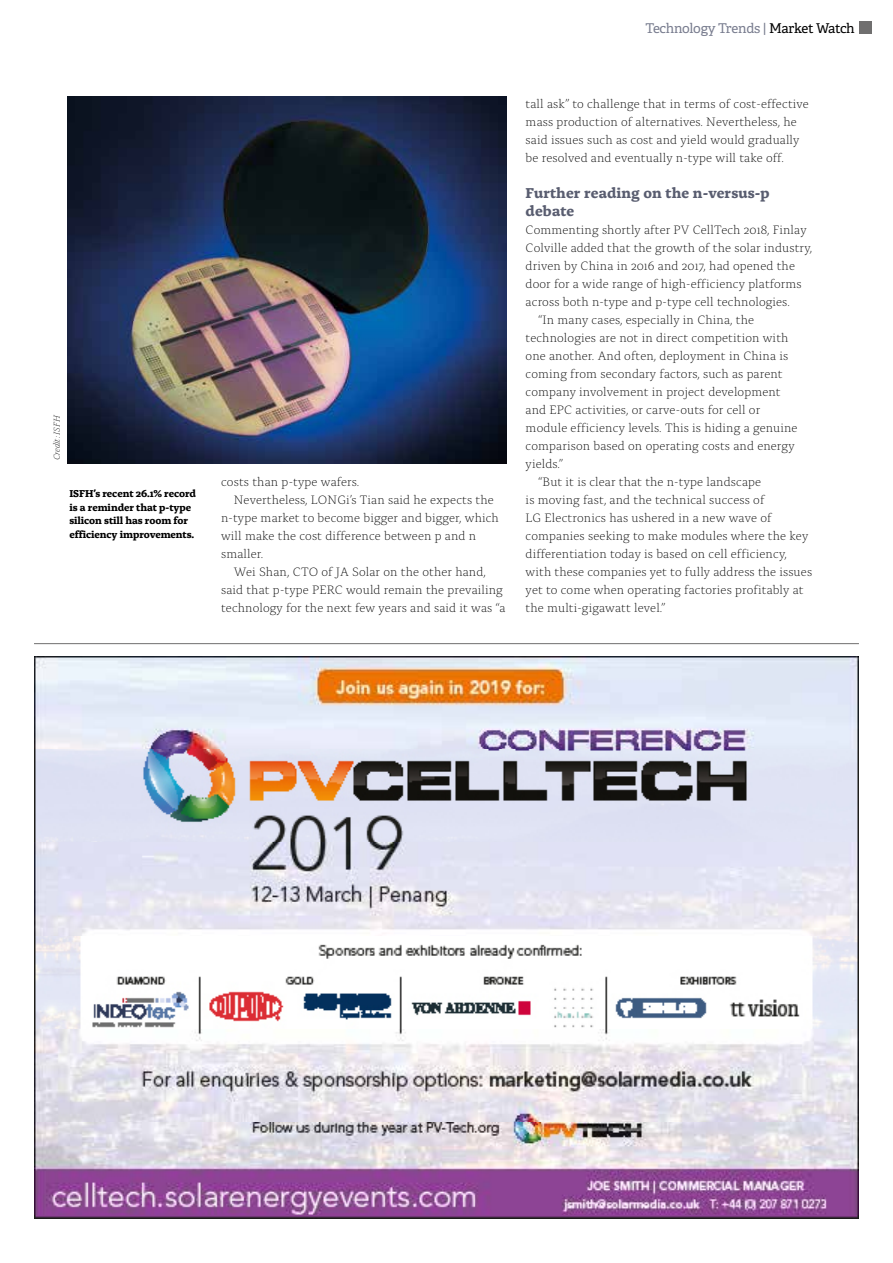
<style>
.page{position:relative;width:893px;height:1263px;background:#fff}
.page>*{position:absolute;margin:0;border:0;box-sizing:border-box;transform-origin:0 0}
.t1{font:700 15px/18px "Alda OTCEV";letter-spacing:.005em;color:#595d70}
.t2{font:13.5px "Adelle PE";letter-spacing:-.025em;color:#797d8f}
.t3{font:300 12.75px/18px "Alda OTCEV";letter-spacing:.005em;color:#000}
.t4{font:700 10.5px/13.5px "Alda OTCEV";letter-spacing:-.01em;color:#000}
.t5{font:italic 300 9px "Alda OTCEV";color:#000}
.s1{color:#000}
</style>
<div class="page">
<div style="left:859px;top:21px;width:13px;height:13px;background:#706f6f"></div>
<img style="left:68px;top:97px;width:438px;height:366px">
<hr style="left:34px;top:643px;width:825px;height:1px;background:#706f6f">
<img style="left:34px;top:657px;width:825px;height:561px">
<p class="t2" style="left:645px;top:18px;width:211px">Technology Trends | <span class="s1">Market Watch</span></p>
<p class="t5" style="left:50px;top:460px;width:47px;rotate:-90deg">Credit: ISFH</p>
<p class="t4" style="left:69px;top:486px;width:128px">ISFH’s recent 26.1% record is a reminder that p-type silicon still has room for efficiency improvements.</p>
<p class="t3" style="left:221px;top:472px;width:140px">costs than p-type wafers.</p>
<p class="t3" style="left:234px;top:490px;width:261px">Nevertheless, LONGi’s Tian said he expects the</p>
<p class="t3" style="left:221px;top:508px;width:279px">n-type market to become bigger and bigger, which</p>
<p class="t3" style="left:221px;top:526px;width:257px">will make the cost difference between p and n</p>
<p class="t3" style="left:221px;top:544px;width:44px">smaller.</p>
<p class="t3" style="left:234px;top:562px;width:253px">Wei Shan, CTO of JA Solar on the other hand,</p>
<p class="t3" style="left:221px;top:580px;width:283px">said that p-type PERC would remain the prevailing</p>
<p class="t3" style="left:221px;top:598px;width:286px">technology for the next few years and said it was “a</p>
<p class="t3" style="left:526px;top:94px;width:285px">tall ask” to challenge that in terms of cost-effective mass production of alternatives. Nevertheless, he said issues such as cost and yield would gradually be resolved and eventually n-type will take off.</p>
<p class="t1" style="left:526px;top:182px;width:245px">Further reading on the n-versus-p debate</p>
<p class="t3" style="left:526px;top:220px;width:282px">Commenting shortly after PV CellTech 2018, Finlay</p>
<p class="t3" style="left:526px;top:238px;width:288px">Colville added that the growth of the solar industry,</p>
<p class="t3" style="left:526px;top:256px;width:271px">driven by China in 2016 and 2017, had opened the</p>
<p class="t3" style="left:526px;top:274px;width:278px">door for a wide range of high-efficiency platforms</p>
<p class="t3" style="left:526px;top:292px;width:266px">across both n-type and p-type cell technologies.</p>
<p class="t3" style="left:538px;top:310px;width:217px">“In many cases, especially in China, the</p>
<p class="t3" style="left:526px;top:328px;width:264px">technologies are not in direct competition with</p>
<p class="t3" style="left:526px;top:346px;width:264px">one another. And often, deployment in China is</p>
<p class="t3" style="left:526px;top:364px;width:258px">coming from secondary factors, such as parent</p>
<p class="t3" style="left:526px;top:382px;width:256px">company involvement in project development</p>
<p class="t3" style="left:526px;top:400px;width:236px">and EPC activities, or carve-outs for cell or</p>
<p class="t3" style="left:526px;top:418px;width:273px">module efficiency levels. This is hiding a genuine</p>
<p class="t3" style="left:526px;top:436px;width:270px">comparison based on operating costs and energy</p>
<p class="t3" style="left:526px;top:454px;width:39px">yields.”</p>
<p class="t3" style="left:538px;top:472px;width:224px">“But it is clear that the n-type landscape</p>
<p class="t3" style="left:526px;top:490px;width:240px">is moving fast, and the technical success of</p>
<p class="t3" style="left:526px;top:508px;width:247px">LG Electronics has ushered in a new wave of</p>
<p class="t3" style="left:526px;top:526px;width:284px">companies seeking to make modules where the key</p>
<p class="t3" style="left:526px;top:544px;width:263px">differentiation today is based on cell efficiency,</p>
<p class="t3" style="left:526px;top:562px;width:288px">with these companies yet to fully address the issues</p>
<p class="t3" style="left:526px;top:580px;width:280px">yet to come when operating factories profitably at</p>
<p class="t3" style="left:526px;top:598px;width:141px">the multi-gigawatt level.”</p>
</div>
